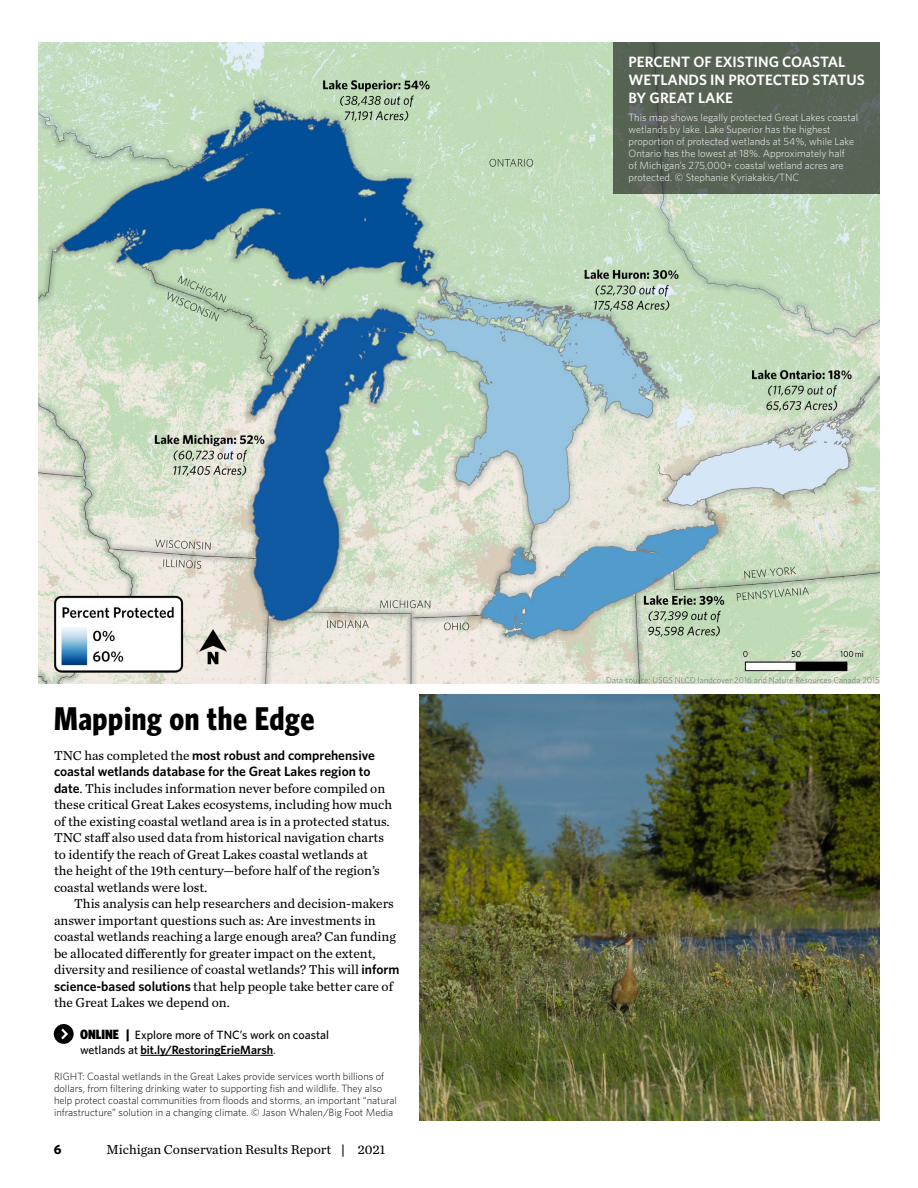
<style>
.page{position:relative;width:918px;height:1188px;background:#fff}
.page>*{position:absolute;margin:0;border:0;box-sizing:border-box;transform-origin:0 0}
.t1{font:700 33px "Whitney Condensed";letter-spacing:.02em;color:#000}
.t2{font:600 15px/18px "Whitney";color:#fff}
.t3{font:13.5px/16.5px "Chronicle Text G2";color:#000}
.t4{font:600 13.5px/16.5px "Whitney";color:#000}
.t5{font:700 13.5px "Whitney";color:#000}
.t6{font:500 12px/15px "Whitney";color:#000}
.t7{font:300 10.5px/12px "Whitney";color:#000}
.t8{font:300 10.5px/12px "Whitney";color:#fff}
.s1{font-family:"Chronicle Text G2";font-weight:400}
.s2{font-family:"Whitney";font-weight:600}
.s3{font-family:"Whitney Condensed";font-weight:900;font-size:13.5px}
.s4{font-weight:600}
.s5{font-weight:400}
.s6{font-weight:700}
</style>
<div class="page">
<img style="left:39px;top:42px;width:840px;height:642px">
<img style="left:419px;top:694px;width:460px;height:426px">
<svg style="left:54px;top:1024px;width:20px;height:20px"></svg>
<svg style="left:59px;top:1026px;width:11px;height:16px"></svg>
<hr style="left:141px;top:1055px;width:132px;height:1px;background:#000">
<div style="left:613px;top:42px;width:266px;height:152px;background:#566352"></div>
<img style="left:199px;top:630px;width:27px;height:38px">
<h1 class="t1" style="left:54px;top:697px;width:262px">Mapping on the Edge</h1>
<p class="t4" style="left:54px;top:747px;width:322px"><span class="s1">TNC has completed the</span> most robust and comprehensive coastal wetlands database for the Great Lakes region to</p>
<p class="t3" style="left:54px;top:779px;width:340px"><span class="s2">date</span>. This includes information never before compiled on these critical Great Lakes ecosystems, including how much of the existing coastal wetland area is in a protected status.<br>TNC staff also used data from historical navigation charts to identify the reach of Great Lakes coastal wetlands at<br>the height of the 19th century—before half of the region’s coastal wetlands were lost.</p>
<p class="t3" style="left:54px;top:895px;width:347px;text-indent:20px">This analysis can help researchers and decision-makers answer important questions such as: Are investments in coastal wetlands reaching a large enough area? Can funding be allocated differently for greater impact on the extent, diversity and resilience of coastal wetlands? This will <span class="s2">inform science-based solutions</span> that help people take better care of the Great Lakes we depend on.</p>
<p class="t6" style="left:80px;top:1027px;width:250px"><span class="s3">ONLINE |</span> Explore more of TNC’s work on coastal wetlands at <span class="s4">bit.ly/RestoringErieMarsh</span><span class="s5">.</span></p>
<p class="t7" style="left:54px;top:1070px;width:344px">RIGHT: Coastal wetlands in the Great Lakes provide services worth billions of dollars, from filtering drinking water to supporting fish and wildlife. They also help protect coastal communities from floods and storms, an important “natural infrastructure” solution in a changing climate. © Jason Whalen/Big Foot Media</p>
<p class="t5" style="left:54px;top:1140px;width:9px">6</p>
<p class="t3" style="left:106px;top:1141px;width:280px">Michigan Conservation Results Report <span class="s6">|</span> 2021</p>
<p class="t2" style="left:629px;top:53px;width:238px">PERCENT OF EXISTING COASTAL<br>WETLANDS IN PROTECTED STATUS<br>BY GREAT LAKE</p>
<p class="t8" style="left:629px;top:111px;width:231px">This map shows legally protected Great Lakes coastal wetlands by lake. Lake Superior has the highest proportion of protected wetlands at 54%, while Lake Ontario has the lowest at 18%. Approximately half<br>of Michigan’s 275,000+ coastal wetland acres are protected. © Stephanie Kyriakakis/TNC</p>
</div>
